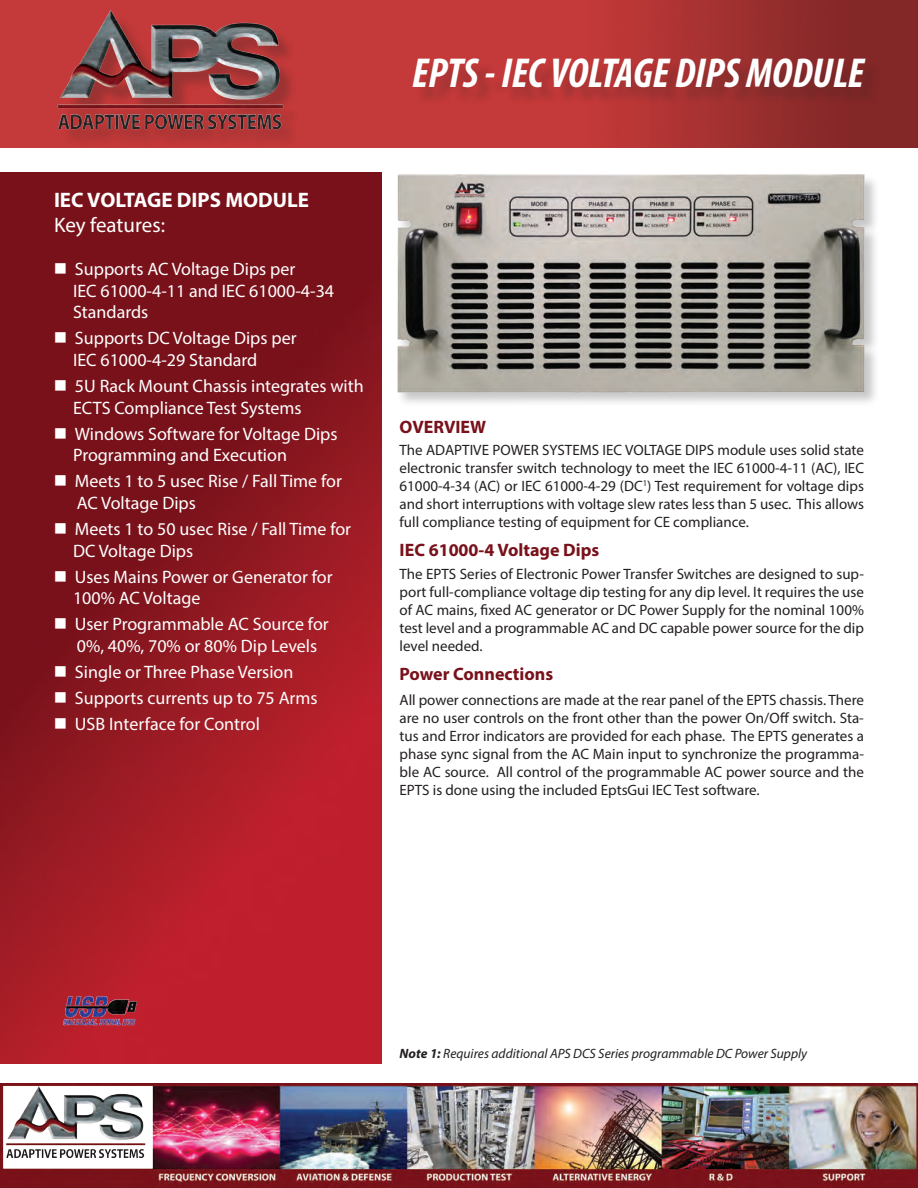
<style>
.page{position:relative;width:918px;height:1188px;background:#fff}
.page>*{position:absolute;margin:0;border:0;box-sizing:border-box;transform-origin:0 0}
.t1{font:italic 700 condensed 42px "Myriad Pro";color:#fff}
.t2{font:700 21px "Myriad Pro";color:#fff}
.t3{font:21px "Myriad Pro";color:#fff}
.t4{font:18px/21.6px "Myriad Pro";color:#fff}
.t5{font:700 18px "Myriad Pro";color:#79111b}
.t6{font:15px/18px "Myriad Pro";color:#231f20;text-align:justify}
.t7{font:italic 13.5px "Myriad Pro";color:#231f20}
.s1{font-weight:700}
</style>
<div class="page">
<img style="left:0;top:173px;width:382px;height:891px">
<img style="left:0;top:0;width:918px;height:148px">
<img style="left:0;top:1083px;width:918px;height:105px">
<img style="left:40px;top:0;width:259px;height:148px">
<div style="left:416px;top:61px;width:468px;height:44px;background:#231f20;opacity:.25"></div>
<img style="left:54px;top:983px;width:95px;height:56px">
<div style="left:397px;top:174px;width:483px;height:233px;background:#231f20;opacity:.25"></div>
<img style="left:397px;top:174px;width:473px;height:221px">
<svg style="left:56px;top:263px;width:10px;height:11px"></svg>
<svg style="left:56px;top:332px;width:10px;height:11px"></svg>
<svg style="left:56px;top:380px;width:10px;height:11px"></svg>
<svg style="left:56px;top:428px;width:10px;height:10px"></svg>
<svg style="left:56px;top:475px;width:10px;height:11px"></svg>
<svg style="left:56px;top:523px;width:10px;height:11px"></svg>
<svg style="left:56px;top:571px;width:10px;height:10px"></svg>
<svg style="left:56px;top:619px;width:10px;height:10px"></svg>
<svg style="left:56px;top:666px;width:10px;height:11px"></svg>
<svg style="left:56px;top:692px;width:10px;height:11px"></svg>
<svg style="left:56px;top:718px;width:10px;height:11px"></svg>
<h1 class="t1" style="left:412px;top:47px;width:453px">EPTS - IEC VOLTAGE DIPS MODULE</h1>
<h2 class="t2" style="left:54px;top:186px;width:257px">IEC VOLTAGE DIPS MODULE</h2>
<h2 class="t3" style="left:54px;top:212px;width:113px">Key features:</h2>
<p class="t4" style="left:73px;top:258px;width:263px">Supports AC Voltage Dips per<br>IEC 61000-4-11 and IEC 61000-4-34<br>Standards</p>
<p class="t4" style="left:73px;top:327px;width:225px">Supports DC Voltage Dips per<br>IEC 61000-4-29 Standard</p>
<p class="t4" style="left:73px;top:375px;width:292px">5U Rack Mount Chassis integrates with<br>ECTS Compliance Test Systems</p>
<p class="t4" style="left:73px;top:423px;width:266px">Windows Software for Voltage Dips<br>Programming and Execution</p>
<p class="t4" style="left:75px;top:470px;width:268px">Meets 1 to 5 usec Rise / Fall Time for<br>AC Voltage Dips</p>
<p class="t4" style="left:73px;top:518px;width:280px">Meets 1 to 50 usec Rise / Fall Time for<br>DC Voltage Dips</p>
<p class="t4" style="left:73px;top:566px;width:261px">Uses Mains Power or Generator for<br>100% AC Voltage</p>
<p class="t4" style="left:75px;top:613px;width:255px">User Programmable AC Source for<br>0%, 40%, 70% or 80% Dip Levels</p>
<p class="t4" style="left:75px;top:659px;width:244px;line-height:26.1px">Single or Three Phase Version<br>Supports currents up to 75 Arms<br>USB Interface for Control</p>
<p class="t5" style="left:400px;top:415px;width:88px">OVERVIEW</p>
<p class="t6" style="left:400px;top:441px;width:466px">The ADAPTIVE POWER SYSTEMS IEC VOLTAGE DIPS module uses solid state electronic transfer switch technology to meet the IEC 61000-4-11 (AC), IEC 61000-4-34 (AC) or IEC 61000-4-29 (DC<sup>1</sup>) Test requirement for voltage dips and short interruptions with voltage slew rates less than 5 usec. This allows full compliance testing of equipment for CE compliance.</p>
<p class="t5" style="left:400px;top:538px;width:201px">IEC 61000-4 Voltage Dips</p>
<p class="t6" style="left:400px;top:564px;width:466px">The EPTS Series of Electronic Power Transfer Switches are designed to sup&shy;port full-compliance voltage dip testing for any dip level. It requires the use of AC mains, fixed AC generator or DC Power Supply for the nominal 100% test level and a programmable AC and DC capable power source for the dip level needed.</p>
<p class="t5" style="left:400px;top:662px;width:155px">Power Connections</p>
<p class="t6" style="left:400px;top:691px;width:466px">All power connections are made at the rear panel of the EPTS chassis. There are no user controls on the front other than the power On/Off switch. Sta&shy;tus and Error indicators are provided for each phase. The EPTS generates a phase sync signal from the AC Main input to synchronize the programma&shy;ble AC source. All control of the programmable AC power source and the EPTS is done using the included EptsGui IEC Test software.</p>
<p class="t7" style="left:400px;top:1045px;width:409px"><span class="s1">Note 1:</span> Requires additional APS DCS Series programmable DC Power Supply</p>
</div>
